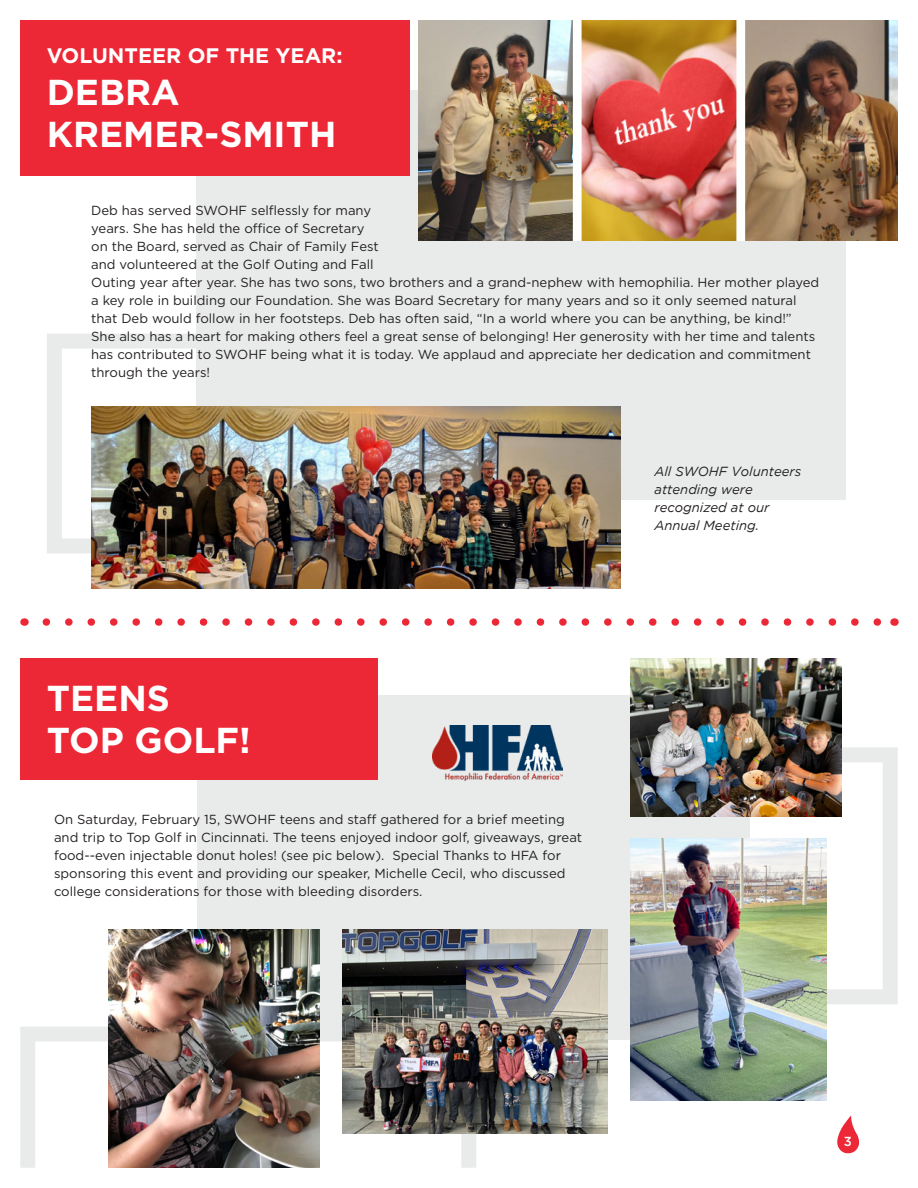
<style>
.page{position:relative;width:918px;height:1188px;background:#fff}
.page>*{position:absolute;margin:0;border:0;box-sizing:border-box;transform-origin:0 0}
.t1{font:700 36px/42px "Gotham";color:#fff}
.t2{font:700 21px "Gotham";color:#fff}
.t3{font:13.2px/18px "Gotham";color:#231f20}
.t4{font:italic 13.2px/18px "Gotham";color:#231f20}
.t5{font:500 13.2px "Gotham";color:#fff}
</style>
<div class="page">
<div style="left:197px;top:90px;width:649px;height:410px;background:#e9ebeb"></div>
<div style="left:20px;top:20px;width:389px;height:156px;background:#ed2836"></div>
<div style="left:47px;top:334px;width:243px;height:220px;border:15px solid #e9ebeb"></div>
<div style="left:197px;top:695px;width:553px;height:345px;background:#e9ebeb"></div>
<div style="left:451px;top:747px;width:447px;height:257px;border:15px solid #e9ebeb"></div>
<div style="left:20px;top:1027px;width:456px;height:148px;border:15px solid #e9ebeb"></div>
<svg style="left:46px;top:618px;width:836px;height:8px"></svg>
<img style="left:432px;top:725px;width:130px;height:55px">
<img style="left:418px;top:21px;width:480px;height:219px">
<img style="left:91px;top:407px;width:530px;height:182px">
<img style="left:342px;top:930px;width:266px;height:203px">
<img style="left:631px;top:839px;width:196px;height:261px">
<img style="left:631px;top:659px;width:211px;height:158px">
<img style="left:108px;top:930px;width:211px;height:238px">
<div style="left:20px;top:659px;width:358px;height:121px;background:#ed2836"></div>
<svg style="left:837px;top:1116px;width:22px;height:38px"></svg>
<p class="t2" style="left:47px;top:44px;width:297px">VOLUNTEER OF THE YEAR:</p>
<p class="t1" style="left:47px;top:71px;width:291px">DEBRA<br>KREMER-SMITH</p>
<p class="t3" style="left:91px;top:201px;width:730px">Deb has served SWOHF selflessly for many<br>years. She has held the office of Secretary<br>on the Board, served as Chair of Family Fest<br>and volunteered at the Golf Outing and Fall<br>Outing year after year. She has two sons, two brothers and a grand-nephew with hemophilia. Her mother played a key role in building our Foundation. She was Board Secretary for many years and so it only seemed natural that Deb would follow in her footsteps. Deb has often said, “In a world where you can be anything, be kind!” She also has a heart for making others feel a great sense of belonging! Her generosity with her time and talents has contributed to SWOHF being what it is today. We applaud and appreciate her dedication and commitment through the years!</p>
<p class="t1" style="left:47px;top:676px;width:206px">TEENS<br>TOP GOLF!</p>
<p class="t3" style="left:54px;top:810px;width:530px">On Saturday, February 15, SWOHF teens and staff gathered for a brief meeting and trip to Top Golf in Cincinnati. The teens enjoyed indoor golf, giveaways, great food--even injectable donut holes! (see pic below). Special Thanks to HFA for sponsoring this event and providing our speaker, Michelle Cecil, who discussed college considerations for those with bleeding disorders.</p>
<p class="t4" style="left:654px;top:463px;width:148px">All SWOHF Volunteers attending were recognized at our<br>Annual Meeting.</p>
<p class="t5" style="left:844px;top:1132px;width:10px">3</p>
</div>
